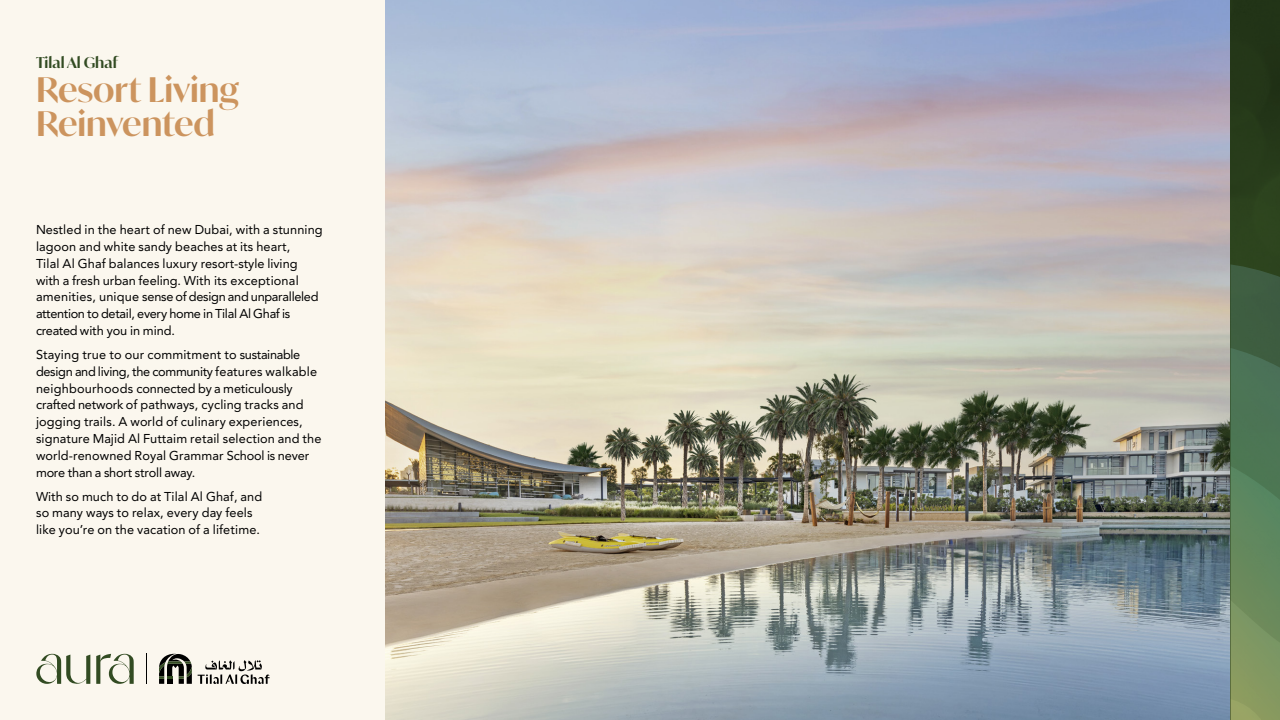
<style>
.page{position:relative;width:1280px;height:720px;background:#fbf7ee}
.page>*{position:absolute;margin:0;border:0;box-sizing:border-box;transform-origin:0 0}
.t1{font:600 34px "Ivy Mode";color:#cc945e}
.t2{font:600 15px "Ivy Mode";color:#324b22}
.t3{font:14px/16.8px "Bahij Janna";letter-spacing:.005em;color:#000}
</style>
<div class="page">
<img style="left:386px;top:0;width:845px;height:720px">
<img style="left:1231px;top:0;width:49px;height:262px">
<svg style="left:1230px;top:262px;width:50px;height:458px;background:#597a53"></svg>
<svg style="left:36px;top:654px;width:98px;height:30px"></svg>
<svg style="left:198px;top:660px;width:72px;height:24px"></svg>
<svg style="left:159px;top:654px;width:33px;height:30px"></svg>
<hr style="left:146px;top:654px;width:1px;height:30px;background:#000">
<p class="t2" style="left:36px;top:53px;width:83px">Tilal Al Ghaf</p>
<p class="t1" style="left:36px;top:67px;width:205px">Resort Living</p>
<p class="t1" style="left:36px;top:101px;width:180px">Reinvented</p>
<p class="t3" style="left:36px;top:221px;width:288px">Nestled in the heart of new Dubai, with a stunning lagoon and white sandy beaches at its heart,<br>Tilal Al Ghaf balances luxury resort-style living with a fresh urban feeling. With its exceptional amenities, unique sense of design and unparalleled attention to detail, every home in Tilal Al Ghaf is created with you in mind.</p>
<p class="t3" style="left:36px;top:346px;width:287px">Staying true to our commitment to sustainable design and living, the community features walkable neighbourhoods connected by a meticulously crafted network of pathways, cycling tracks and jogging trails. A world of culinary experiences, signature Majid Al Futtaim retail selection and the world-renowned Royal Grammar School is never more than a short stroll away.</p>
<p class="t3" style="left:36px;top:487px;width:228px">With so much to do at Tilal Al Ghaf, and so many ways to relax, every day feels like you’re on the vacation of a lifetime.</p>
</div>
